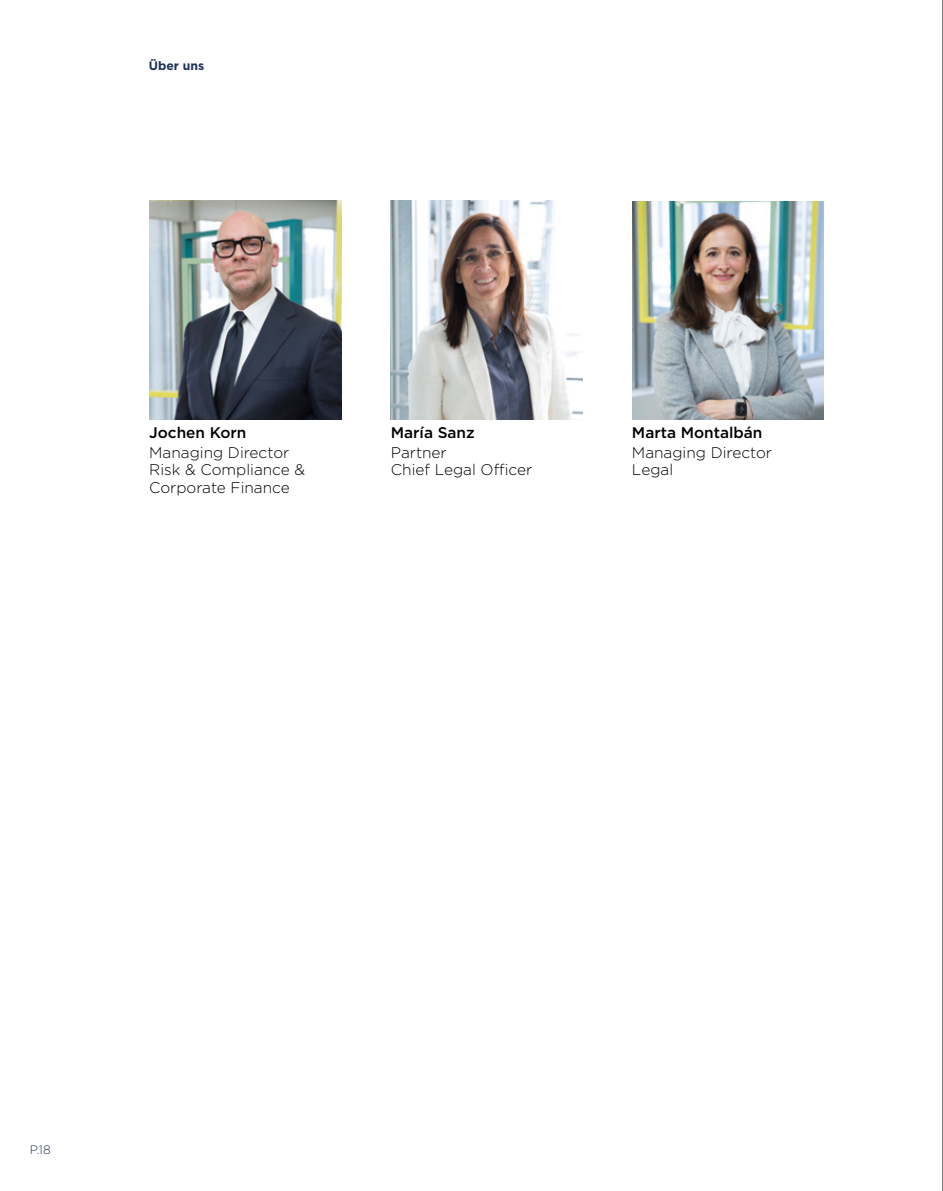
<style>
.page{position:relative;width:943px;height:1191px;background:#fff}
.page>*{position:absolute;margin:0;border:0;box-sizing:border-box;transform-origin:0 0}
.t1{font:300 15.4px/17.5px "Gotham HTF";color:#000}
.t2{font:500 15.4px "Gotham HTF";color:#000}
.t3{font:700 12.25px "Gotham HTF";color:#1b3155}
.t4{font:300 12.25px "Gotham HTF";color:#1b3155}
</style>
<div class="page">
<hr style="left:942px;top:0;width:1px;height:1191px;background:#000">
<img style="left:149px;top:201px;width:192px;height:218px">
<img style="left:632px;top:201px;width:191px;height:218px">
<img style="left:391px;top:201px;width:191px;height:218px">
<p class="t3" style="left:149px;top:58px;width:57px">Über uns</p>
<p class="t2" style="left:149px;top:423px;width:99px">Jochen Korn</p>
<p class="t1" style="left:149px;top:443px;width:157px">Managing Director<br>Risk &amp; Compliance &amp;<br>Corporate Finance</p>
<p class="t2" style="left:391px;top:423px;width:85px">María Sanz</p>
<p class="t1" style="left:391px;top:443px;width:143px">Partner<br>Chief Legal Officer</p>
<p class="t2" style="left:632px;top:423px;width:132px">Marta Montalbán</p>
<p class="t1" style="left:632px;top:443px;width:142px">Managing Director<br>Legal</p>
<p class="t4" style="left:30px;top:1142px;width:22px">P.18</p>
</div>
